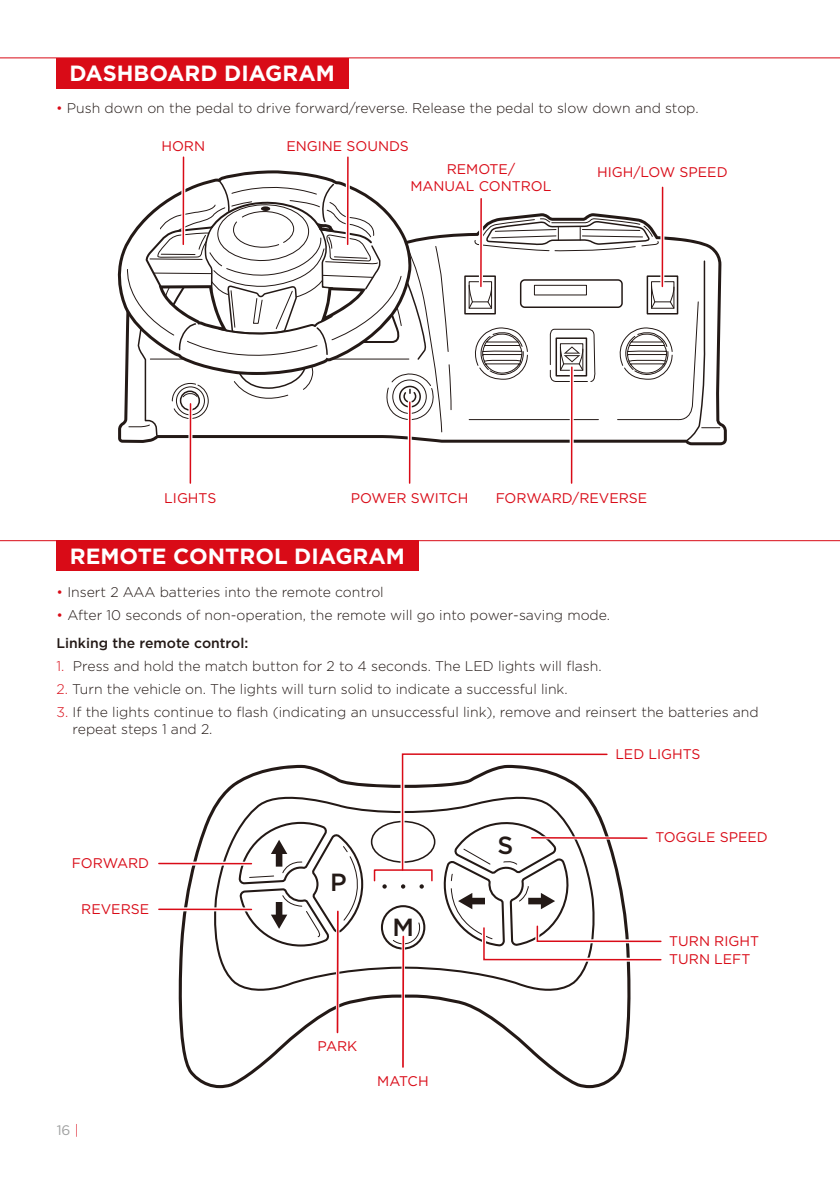
<style>
.page{position:relative;width:840px;height:1191px;background:#fff}
.page>*{position:absolute;margin:0;border:0;box-sizing:border-box;transform-origin:0 0}
.t1{font:500 24.8px "Gotham";color:#231916}
.t2{font:700 22px "Gotham";color:#fff}
.t3{font:300 14px/28.8px "Gotham";color:#231916}
.t4{font:14px/18px "Gotham";color:#d90b17}
.t5{font:13.8px "Gotham";color:#9fa0a0}
.s1{color:#d90b17}
.s2{font-weight:500}
.s3{font-weight:300;color:#d90b17}
</style>
<div class="page">
<svg style="left:178px;top:765px;width:444px;height:323px"></svg>
<svg style="left:237px;top:821px;width:127px;height:127px"></svg>
<div style="left:56px;top:541px;width:362px;height:30px;background:#d90b17"></div>
<hr style="left:0;top:540px;width:840px;height:1px;background:#d90b17">
<div style="left:56px;top:58px;width:292px;height:30px;background:#d90b17"></div>
<hr style="left:0;top:57px;width:840px;height:1px;background:#d90b17">
<svg style="left:118px;top:213px;width:609px;height:232px"></svg>
<svg style="left:474px;top:218px;width:185px;height:34px"></svg>
<div style="left:520px;top:279px;width:102px;height:29px;border:2px solid #231916;border-radius:4px"></div>
<div style="left:464px;top:275px;width:32px;height:39px;border:2px solid #231916"></div>
<div style="left:468px;top:281px;width:24px;height:28px;border:1px solid #231916"></div>
<svg style="left:468px;top:285px;width:24px;height:24px"></svg>
<svg style="left:549px;top:328px;width:46px;height:55px"></svg>
<svg style="left:468px;top:328px;width:60px;height:52px"></svg>
<svg style="left:613px;top:260px;width:106px;height:185px"></svg>
<hr style="left:469px;top:419px;width:129px;height:1px;background:#231916">
<div style="left:534px;top:285px;width:53px;height:10px;border:1px solid #231916"></div>
<svg style="left:117px;top:170px;width:215px;height:205px"></svg>
<svg style="left:124px;top:179px;width:327px;height:258px"></svg>
<svg style="left:407px;top:402px;width:5px;height:81px"></svg>
<hr style="left:409px;top:402px;width:1px;height:81px;background:#d90b17">
<svg style="left:569px;top:367px;width:5px;height:116px"></svg>
<hr style="left:571px;top:367px;width:1px;height:116px;background:#d90b17">
<svg style="left:660px;top:187px;width:4px;height:99px"></svg>
<hr style="left:661px;top:187px;width:2px;height:99px;background:#d90b17">
<hr style="left:479px;top:199px;width:4px;height:87px;background:#fff">
<hr style="left:480px;top:199px;width:2px;height:87px;background:#d90b17">
<svg style="left:181px;top:157px;width:4px;height:87px"></svg>
<hr style="left:182px;top:157px;width:2px;height:87px;background:#d90b17">
<svg style="left:345px;top:157px;width:5px;height:87px"></svg>
<hr style="left:347px;top:157px;width:1px;height:87px;background:#d90b17">
<svg style="left:188px;top:404px;width:4px;height:79px"></svg>
<hr style="left:190px;top:404px;width:1px;height:79px;background:#d90b17">
<svg style="left:382px;top:753px;width:280px;height:317px"></svg>
<svg style="left:159px;top:907px;width:92px;height:4px"></svg>
<hr style="left:159px;top:908px;width:92px;height:2px;background:#d90b17">
<hr style="left:336px;top:911px;width:3px;height:121px;background:#fff">
<hr style="left:336px;top:911px;width:2px;height:121px;background:#d90b17">
<svg style="left:159px;top:861px;width:92px;height:5px"></svg>
<hr style="left:159px;top:863px;width:92px;height:1px;background:#d90b17">
<svg style="left:401px;top:936px;width:4px;height:131px"></svg>
<hr style="left:402px;top:936px;width:2px;height:131px;background:#d90b17">
<hr style="left:531px;top:836px;width:116px;height:4px;background:#fff">
<hr style="left:531px;top:837px;width:116px;height:2px;background:#d90b17">
<div style="left:374px;top:869px;width:58px;height:12px;border:2px solid #d90b17"></div>
<h2 class="t2" style="left:69px;top:59px;width:267px">DASHBOARD DIAGRAM</h2>
<p class="t3" style="left:56px;top:93px;width:644px"><span class="s1">•</span> Push down on the pedal to drive forward/reverse. Release the pedal to slow down and stop.</p>
<p class="t4" style="left:161px;top:137px;width:45px">HORN</p>
<p class="t4" style="left:286px;top:137px;width:124px">ENGINE SOUNDS</p>
<p class="t4" style="left:164px;top:488px;width:54px">LIGHTS</p>
<p class="t4" style="left:446px;top:160px;width:70px">REMOTE/</p>
<p class="t4" style="left:597px;top:162px;width:132px">HIGH/LOW SPEED</p>
<p class="t4" style="left:410px;top:177px;width:143px">MANUAL CONTROL</p>
<p class="t4" style="left:351px;top:488px;width:119px">POWER SWITCH</p>
<p class="t4" style="left:495px;top:488px;width:153px">FORWARD/REVERSE</p>
<h2 class="t2" style="left:70px;top:542px;width:336px">REMOTE CONTROL DIAGRAM</h2>
<p class="t3" style="left:57px;top:577px;width:329px"><span class="s1">•</span> Insert 2 AAA batteries into the remote control</p>
<p class="t3" style="left:57px;top:600px;width:555px"><span class="s1">•</span> After 10 seconds of non-operation, the remote will go into power-saving mode.<br><span class="s2">Linking the remote control:</span></p>
<p class="t3" style="left:57px;top:651px;width:546px"><span class="s1">1.</span> Press and hold the match button for 2 to 4 seconds. The LED lights will flash.</p>
<p class="t3" style="left:57px;top:674px;width:512px"><span class="s1">2.</span> Turn the vehicle on. The lights will turn solid to indicate a successful link.</p>
<p class="t3" style="left:73px;top:703px;width:687px;line-height:16.8px;text-indent:-16px"><span class="s1">3.</span> If the lights continue to flash (indicating an unsuccessful link), remove and reinsert the batteries and repeat steps 1 and 2.</p>
<p class="t4" style="left:72px;top:854px;width:79px">FORWARD</p>
<p class="t4" style="left:81px;top:900px;width:69px">REVERSE</p>
<p class="t5" style="left:57px;top:1121px;width:23px">16 <span class="s3">|</span></p>
<h1 class="t1" style="left:330px;top:865px;width:18px">P</h1>
<h1 class="t1" style="left:392px;top:910px;width:23px">M</h1>
<p class="t4" style="left:317px;top:1037px;width:41px">PARK</p>
<p class="t4" style="left:377px;top:1072px;width:53px">MATCH</p>
<h1 class="t1" style="left:497px;top:829px;width:17px">S</h1>
<p class="t4" style="left:615px;top:745px;width:87px">LED LIGHTS</p>
<p class="t4" style="left:655px;top:827px;width:114px">TOGGLE SPEED</p>
<p class="t4" style="left:669px;top:932px;width:91px">TURN RIGHT<br>TURN LEFT</p>
</div>
